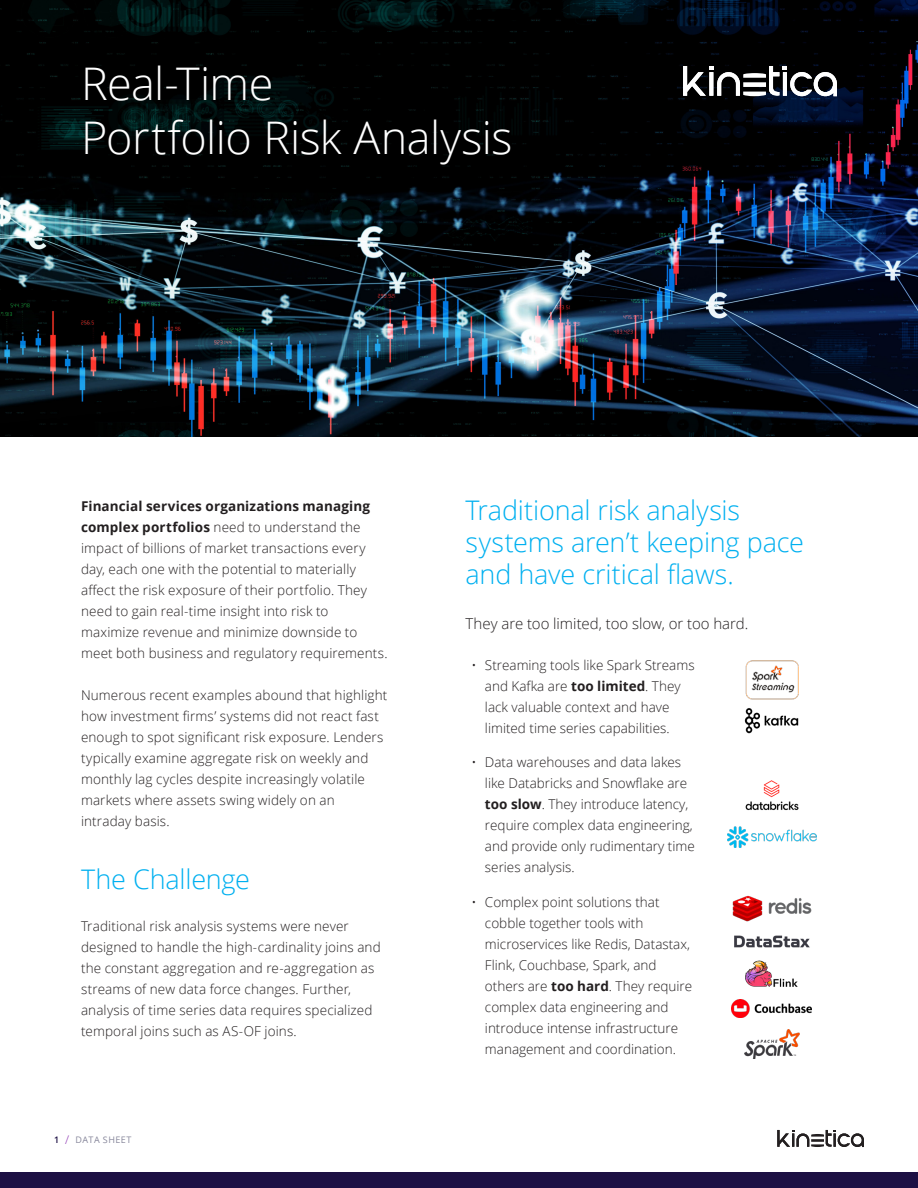
<style>
.page{position:relative;width:918px;height:1188px;background:#fff}
.page>*{position:absolute;margin:0;border:0;box-sizing:border-box;transform-origin:0 0}
.Body_Large__10pt{font:300 45px "Open Sans";letter-spacing:-.015em;color:#fff}
.Body_Large__10pt-2{font:300 27px/32.4px "Open Sans";letter-spacing:-.01em;color:#00b0f0}
.Body_Large__10pt-3{font:300 15px "Open Sans";color:#231f20}
.Body_Large__10pt-4{font:300 13.5px/21px "Open Sans";letter-spacing:.005em;color:#231f20}
.t1{font:9px "Open Sans";letter-spacing:.05em;color:#87879b}
.s1{font-weight:700}
.s2{font-weight:600;color:#1d1044}
.s3{font-weight:300;font-size:12px;color:#8e35b3}
</style>
<div class="page">
<svg style="left:777px;top:1130px;width:87px;height:18px"></svg>
<div style="left:0;top:1172px;width:918px;height:16px;background:#1d1044"></div>
<img style="left:0;top:0;width:918px;height:436px">
<svg style="left:683px;top:66px;width:154px;height:31px"></svg>
<img style="left:745px;top:660px;width:53px;height:40px">
<img style="left:745px;top:780px;width:54px;height:31px">
<img style="left:727px;top:826px;width:89px;height:22px">
<img style="left:732px;top:896px;width:79px;height:26px">
<img style="left:734px;top:935px;width:76px;height:13px">
<img style="left:746px;top:961px;width:52px;height:26px">
<img style="left:732px;top:999px;width:80px;height:19px">
<img style="left:744px;top:1030px;width:55px;height:28px">
<img style="left:744px;top:708px;width:55px;height:26px">
<p class="Body_Large__10pt" style="left:81px;top:53px;width:194px">Real-Time</p>
<p class="Body_Large__10pt" style="left:81px;top:107px;width:433px">Portfolio Risk Analysis</p>
<p class="Body_Large__10pt-4" style="left:81px;top:495px;width:308px"><span class="s1">Financial services organizations managing complex portfolios</span> need to understand the impact of billions of market transactions every day, each one with the potential to materially affect the risk exposure of their portfolio. They need to gain real-time insight into risk to maximize revenue and minimize downside to meet both business and regulatory requirements.</p>
<p class="Body_Large__10pt-4" style="left:81px;top:684px;width:308px">Numerous recent examples abound that highlight how investment firms’ systems did not react fast enough to spot significant risk exposure. Lenders typically examine aggregate risk on weekly and monthly lag cycles despite increasingly volatile markets where assets swing widely on an intraday basis.</p>
<p class="Body_Large__10pt-2" style="left:81px;top:862px;width:170px">The Challenge</p>
<p class="Body_Large__10pt-4" style="left:81px;top:915px;width:301px">Traditional risk analysis systems were never designed to handle the high-cardinality joins and the constant aggregation and re-aggregation as streams of new data force changes. Further, analysis of time series data requires specialized temporal joins such as AS-OF joins.</p>
<p class="t1" style="left:54px;top:1134px;width:79px"><span class="s2">1</span> <span class="s3">/</span> DATA SHEET</p>
<p class="Body_Large__10pt-2" style="left:465px;top:493px;width:340px">Traditional risk analysis systems aren’t keeping pace and have critical flaws.</p>
<p class="Body_Large__10pt-3" style="left:465px;top:614px;width:284px">They are too limited, too slow, or too hard.</p>
<p class="Body_Large__10pt-4" style="left:485px;top:654px;width:211px;text-indent:-14px">• Streaming tools like Spark Streams and Kafka are <span class="s1">too limited</span>. They lack valuable context and have limited time series capabilities.</p>
<p class="Body_Large__10pt-4" style="left:485px;top:752px;width:211px;text-indent:-14px">• Data warehouses and data lakes like Databricks and Snowflake are <span class="s1">too slow</span>. They introduce latency, require complex data engineering, and provide only rudimentary time series analysis.</p>
<p class="Body_Large__10pt-4" style="left:485px;top:891px;width:209px;text-indent:-14px">• Complex point solutions that cobble together tools with microservices like Redis, Datastax,<br>Flink, Couchbase, Spark, and others are <span class="s1">too hard</span>. They require complex data engineering and introduce intense infrastructure management and coordination.</p>
</div>
